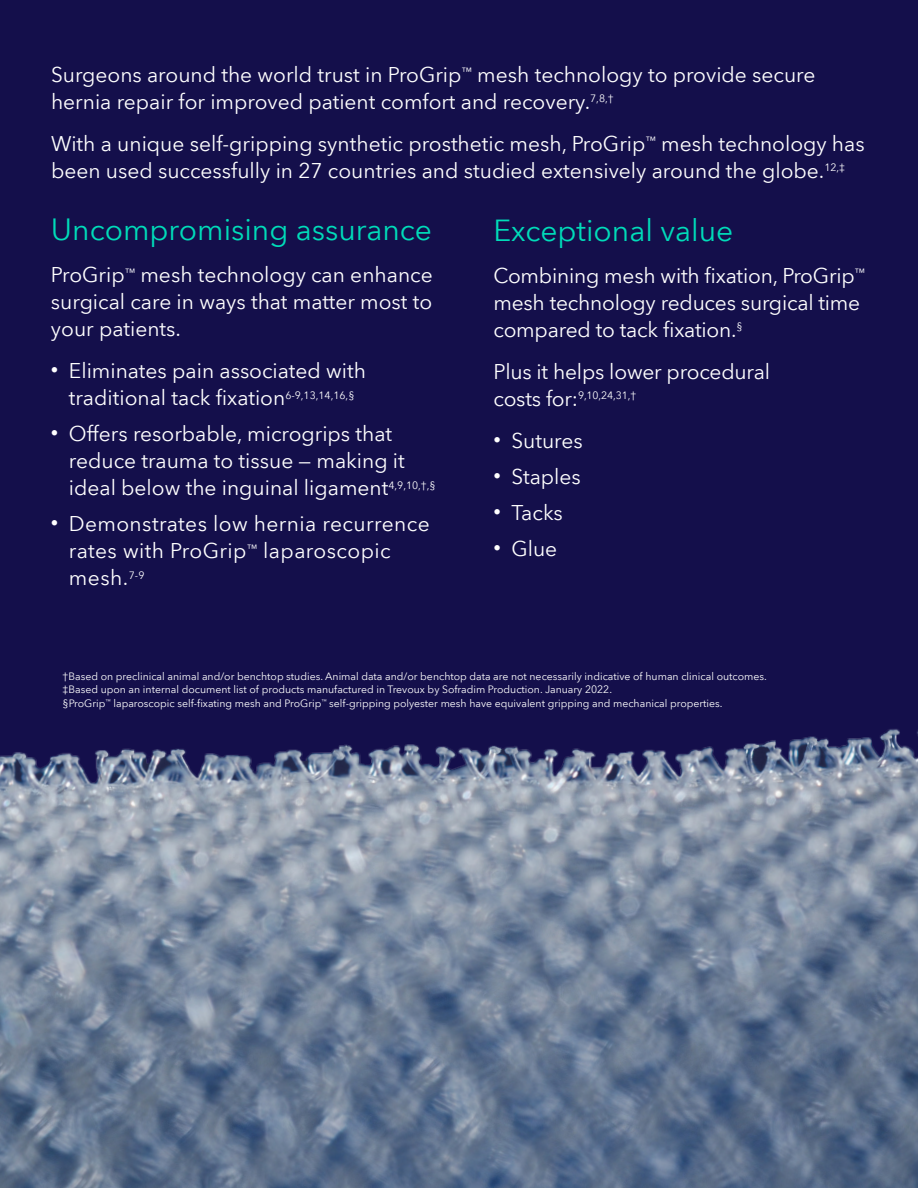
<style>
.page{position:relative;width:918px;height:1188px;background:#140f4b}
.page>*{position:absolute;margin:0;border:0;box-sizing:border-box;transform-origin:0 0}
.Subhead{font:30px "Avenir Next World";color:#00dcb9}
.Body{font:21px/27px "Avenir Next World";color:#fff}
.Body-2{font:21px/27px "Avenir Next World";letter-spacing:.02em;color:#fff}
.Legal_Footnotes{font:10.5px "Avenir Next World";color:#fff}
.Body-3{font:10.5px "Avenir Next World";color:#fff}
.s1{font-size:21px}
.s2{font-size:15px}
</style>
<div class="page">
<img style="left:0;top:729px;width:918px;height:459px">
<p class="Body" style="left:51px;top:62px;width:766px">Surgeons around the world trust in ProGrip<sup>™</sup> mesh technology to provide secure hernia repair for improved patient comfort and recovery.<sup>7,8,†</sup></p>
<p class="Body" style="left:51px;top:131px;width:815px">With a unique self-gripping synthetic prosthetic mesh, ProGrip<sup>™</sup> mesh technology has been used successfully in 27 countries and studied extensively around the globe.<sup>12,‡</sup></p>
<p class="Subhead" style="left:493px;top:206px;width:241px">Exceptional value</p>
<p class="Body" style="left:493px;top:262px;width:373px">Combining mesh with fixation, ProGrip<sup>™ </sup>mesh technology reduces surgical time compared to tack fixation.<sup>§</sup></p>
<p class="Body" style="left:493px;top:358px;width:278px">Plus it helps lower procedural</p>
<p class="Body-3" style="left:493px;top:387px;width:144px"><span class="s1">costs for:</span>9,10,24,31,†</p>
<p class="Body" style="left:493px;top:427px;width:91px"><span class="s2">•</span> Sutures</p>
<p class="Body" style="left:493px;top:463px;width:89px"><span class="s2">•</span> Staples</p>
<p class="Body" style="left:493px;top:499px;width:71px"><span class="s2">•</span> Tacks</p>
<p class="Body" style="left:493px;top:535px;width:65px"><span class="s2">•</span> Glue</p>
<p class="Subhead" style="left:51px;top:206px;width:382px">Uncompromising assurance</p>
<p class="Body" style="left:51px;top:262px;width:383px;text-align:justify">ProGrip<sup>™</sup> mesh technology can enhance surgical care in ways that matter most to your patients.</p>
<p class="Body" style="left:51px;top:358px;width:317px;text-align:center"><span class="s2">•</span> Eliminates pain associated with traditional tack fixation<sup>6-9,13,14,16,§</sup></p>
<p class="Body" style="left:69px;top:421px;width:368px;text-indent:-18px"><span class="s2">•</span> Offers resorbable, microgrips that reduce trauma to tissue — making it ideal below the inguinal ligament<sup>4,9,10,†,§</sup></p>
<p class="Body-2" style="left:69px;top:511px;width:362px;text-indent:-18px"><span class="s2">•</span> Demonstrates low hernia recurrence rates with ProGrip<sup>™</sup> laparoscopic mesh.<sup>7-9</sup></p>
<p class="Legal_Footnotes" style="left:63px;top:668px;width:706px">†Based on preclinical animal and/or benchtop studies. Animal data and/or benchtop data are not necessarily indicative of human clinical outcomes.</p>
<p class="Legal_Footnotes" style="left:63px;top:681px;width:551px">‡Based upon an internal document list of products manufactured in Trevoux by Sofradim Production. January 2022.</p>
<p class="Legal_Footnotes" style="left:63px;top:695px;width:661px">§ProGrip<sup>™</sup> laparoscopic self-fixating mesh and ProGrip<sup>™</sup> self-gripping polyester mesh have equivalent gripping and mechanical properties.</p>
</div>
